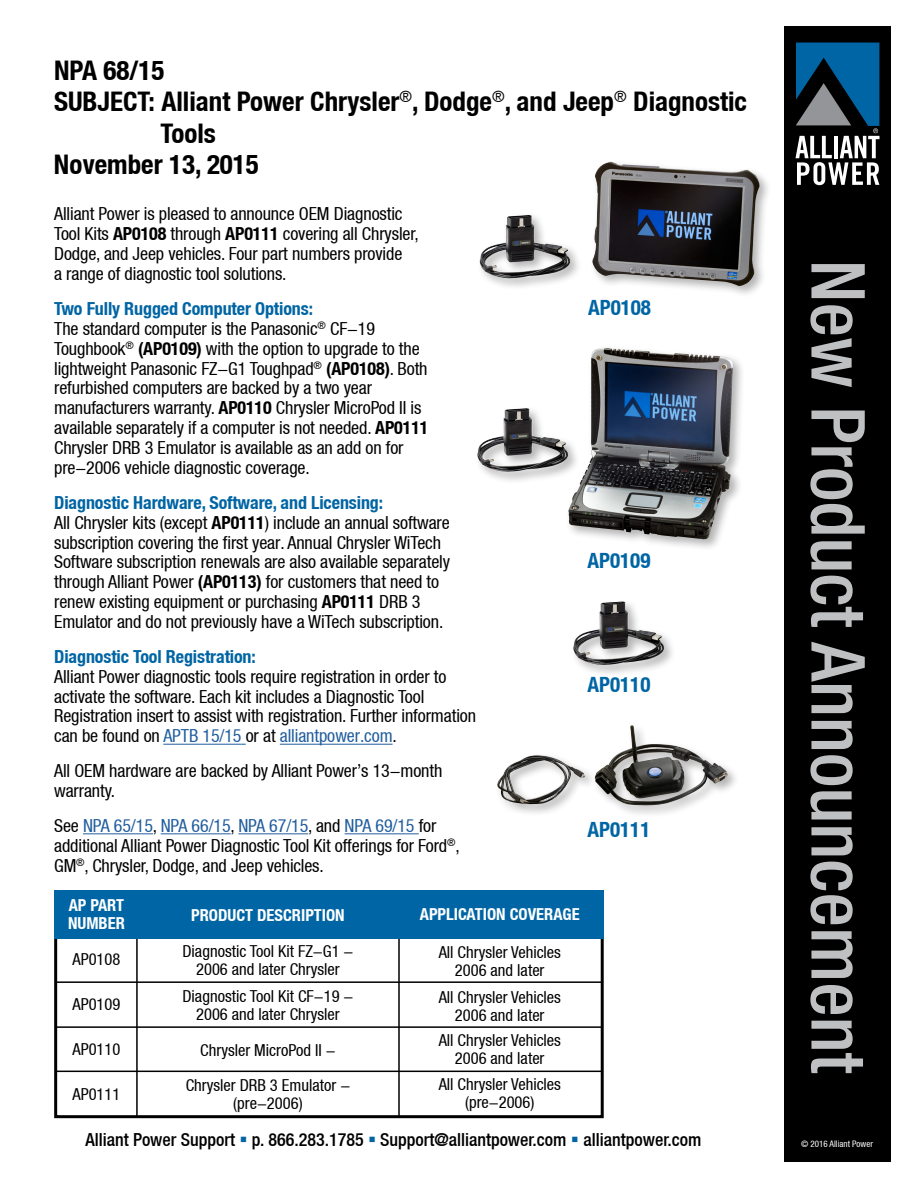
<style>
.page{position:relative;width:918px;height:1188px;background:#fff}
.page>*{position:absolute;margin:0;border:0;box-sizing:border-box;transform-origin:0 0}
.t1{font:700 condensed 27px "Helvetica Neue LT";color:#000}
.t2{font:700 condensed 21px "Helvetica Neue LT";color:#0065a4}
.t3{font:condensed 18px/19.8px "Helvetica Neue LT";letter-spacing:-.005em;color:#000}
.t4{font:500 condensed 18px "Helvetica Neue LT";color:#000}
.t5{font:700 condensed 18px "Helvetica Neue LT";letter-spacing:-.005em;color:#0065a4}
.t6{font:condensed 16.5px/18px "Helvetica Neue LT";color:#000;text-align:center}
.t7{font:700 condensed 16.5px/18px "Helvetica Neue LT";color:#fff}
.t8{font:condensed 9px "Helvetica Neue LT";color:#fff}
.s1{font-weight:700}
.s2{font-weight:700;color:#0065a4}
.s3{color:#215e9e}
.s4{color:#0065a4}
</style>
<div class="page">
<div style="left:784px;top:26px;width:107px;height:1136px;background:#000"></div>
<svg style="left:811px;top:264px;width:54px;height:34px"></svg>
<svg style="left:810px;top:305px;width:43px;height:82px"></svg>
<svg style="left:810px;top:411px;width:55px;height:123px"></svg>
<svg style="left:810px;top:541px;width:42px;height:28px"></svg>
<svg style="left:810px;top:576px;width:53px;height:51px"></svg>
<svg style="left:811px;top:642px;width:54px;height:71px"></svg>
<svg style="left:811px;top:721px;width:42px;height:28px"></svg>
<svg style="left:810px;top:755px;width:43px;height:30px"></svg>
<svg style="left:810px;top:791px;width:42px;height:29px"></svg>
<svg style="left:811px;top:827px;width:42px;height:28px"></svg>
<svg style="left:810px;top:862px;width:43px;height:62px"></svg>
<svg style="left:811px;top:931px;width:42px;height:47px"></svg>
<svg style="left:810px;top:985px;width:43px;height:29px"></svg>
<svg style="left:811px;top:1021px;width:52px;height:52px"></svg>
<svg style="left:796px;top:43px;width:83px;height:142px"></svg>
<div style="left:54px;top:906px;width:550px;height:212px;border:3px solid #000"></div>
<hr style="left:398px;top:922px;width:2px;height:194px;background:#000">
<hr style="left:163px;top:744px;width:79px;height:1px;background:#215e9e">
<hr style="left:280px;top:744px;width:113px;height:1px;background:#215e9e">
<hr style="left:83px;top:833px;width:70px;height:1px;background:#215e9e">
<hr style="left:161px;top:833px;width:70px;height:1px;background:#215e9e">
<hr style="left:238px;top:833px;width:70px;height:1px;background:#215e9e">
<hr style="left:345px;top:833px;width:74px;height:1px;background:#215e9e">
<hr style="left:136px;top:929px;width:2px;height:187px;background:#000">
<div style="left:54px;top:891px;width:550px;height:48px;background:#0065a4"></div>
<hr style="left:56px;top:981px;width:547px;height:2px;background:#000">
<hr style="left:56px;top:1026px;width:546px;height:2px;background:#000">
<div style="left:570px;top:598px;width:107px;height:80px;background:#000;opacity:.3"></div>
<img style="left:573px;top:602px;width:91px;height:63px">
<div style="left:589px;top:159px;width:183px;height:140px;background:#000;opacity:.3"></div>
<img style="left:592px;top:162px;width:168px;height:124px">
<div style="left:565px;top:344px;width:181px;height:208px;background:#000;opacity:.3"></div>
<img style="left:568px;top:348px;width:163px;height:191px">
<div style="left:476px;top:212px;width:107px;height:79px;background:#000;opacity:.3"></div>
<img style="left:480px;top:215px;width:91px;height:63px">
<div style="left:474px;top:405px;width:107px;height:79px;background:#000;opacity:.3"></div>
<img style="left:477px;top:408px;width:91px;height:64px">
<div style="left:592px;top:722px;width:148px;height:96px;background:#000;opacity:.3"></div>
<img style="left:595px;top:725px;width:133px;height:80px">
<hr style="left:56px;top:1071px;width:547px;height:1px;background:#000">
<div style="left:494px;top:752px;width:104px;height:65px;background:#000;opacity:.3"></div>
<img style="left:497px;top:755px;width:88px;height:49px">
<h1 class="t1" style="left:54px;top:54px;width:112px">NPA 68/15</h1>
<h1 class="t1" style="left:54px;top:86px;width:695px">SUBJECT: Alliant Power Chrysler<sup>®</sup>, Dodge<sup>®</sup>, and Jeep<sup>®</sup> Diagnostic</h1>
<h1 class="t1" style="left:160px;top:117px;width:57px">Tools</h1>
<h1 class="t1" style="left:54px;top:149px;width:206px">November 13, 2015</h1>
<p class="t3" style="left:54px;top:204px;width:366px">Alliant Power is pleased to announce OEM Diagnostic Tool Kits <span class="s1">AP0108</span> through <span class="s1">AP0111</span> covering all Chrysler, Dodge, and Jeep vehicles. Four part numbers provide<br>a range of diagnostic tool solutions.</p>
<p class="t3" style="left:54px;top:298px;width:376px"><span class="s2">Two Fully Rugged Computer Options:<br></span>The standard computer is the Panasonic<sup>®</sup> CF-19<br>Toughbook<sup>®</sup> <span class="s1">(AP0109)</span> with the option to upgrade to the lightweight Panasonic FZ-G1 Toughpad<sup>®</sup> <span class="s1">(AP0108)</span>. Both refurbished computers are backed by a two year manufacturers warranty. <span class="s1">AP0110</span> Chrysler MicroPod II is available separately if a computer is not needed. <span class="s1">AP0111<br></span>Chrysler DRB 3 Emulator is available as an add on for pre-2006 vehicle diagnostic coverage.</p>
<p class="t3" style="left:54px;top:492px;width:398px"><span class="s2">Diagnostic Hardware, Software, and Licensing:<br></span>All Chrysler kits (except <span class="s1">AP0111</span>) include an annual software subscription covering the first year. Annual Chrysler WiTech Software subscription renewals are also available separately through Alliant Power <span class="s1">(AP0113)</span> for customers that need to renew existing equipment or purchasing <span class="s1">AP0111</span> DRB 3<br>Emulator and do not previously have a WiTech subscription.</p>
<p class="t5" style="left:54px;top:646px;width:203px">Diagnostic Tool Registration:</p>
<p class="t3" style="left:54px;top:666px;width:424px">Alliant Power diagnostic tools require registration in order to activate the software. Each kit includes a Diagnostic Tool Registration insert to assist with registration. Further information can be found on <span class="s3">APTB 15/15</span> or at <span class="s3">alliantpower.com</span>.</p>
<p class="t3" style="left:54px;top:761px;width:390px">All OEM hardware are backed by Alliant Power’s 13-month warranty.</p>
<p class="t3" style="left:54px;top:815px;width:407px">See <span class="s3">NPA 65/15</span>, <span class="s3">NPA 66/15</span>, <span class="s3">NPA 67/15</span>, and <span class="s3">NPA 69/15</span> for additional Alliant Power Diagnostic Tool Kit offerings for Ford<sup>®</sup>,<br>GM<sup>®</sup>, Chrysler, Dodge, and Jeep vehicles.</p>
<p class="t7" style="left:68px;top:896px;width:58px">AP PART<br>NUMBER</p>
<p class="t6" style="left:73px;top:951px;width:49px">AP0108</p>
<p class="t6" style="left:73px;top:995px;width:49px">AP0109</p>
<p class="t6" style="left:73px;top:1040px;width:49px">AP0110</p>
<p class="t6" style="left:73px;top:1085px;width:49px">AP0111</p>
<p class="t7" style="left:420px;top:905px;width:161px">APPLICATION COVERAGE</p>
<p class="t6" style="left:439px;top:943px;width:124px">All Chrysler Vehicles<br>2006 and later</p>
<p class="t6" style="left:439px;top:988px;width:124px">All Chrysler Vehicles<br>2006 and later</p>
<p class="t6" style="left:439px;top:1031px;width:124px">All Chrysler Vehicles<br>2006 and later</p>
<p class="t6" style="left:439px;top:1075px;width:124px">All Chrysler Vehicles (pre-2006)</p>
<p class="t7" style="left:191px;top:906px;width:155px">PRODUCT DESCRIPTION</p>
<p class="t6" style="left:182px;top:942px;width:173px">Diagnostic Tool Kit FZ-G1 -<br>2006 and later Chrysler</p>
<p class="t6" style="left:182px;top:987px;width:173px">Diagnostic Tool Kit CF-19 -<br>2006 and later Chrysler</p>
<p class="t6" style="left:186px;top:1032px;width:166px;line-height:35.2px">Chrysler MicroPod II -<br>Chrysler DRB 3 Emulator -</p>
<p class="t6" style="left:233px;top:1094px;width:71px">(pre-2006)</p>
<p class="t2" style="left:588px;top:295px;width:64px">AP0108</p>
<p class="t2" style="left:588px;top:548px;width:64px">AP0109</p>
<p class="t2" style="left:588px;top:672px;width:64px">AP0110</p>
<p class="t2" style="left:588px;top:816px;width:64px">AP0111</p>
<p class="t4" style="left:85px;top:1129px;width:617px">Alliant Power Support <span class="s4">▪</span> p. 866.283.1785 <span class="s4">▪</span> Support@alliantpower.com <span class="s4">▪</span> alliantpower.com</p>
<p class="t8" style="left:801px;top:1138px;width:73px">© 2016 Alliant Power</p>
</div>
